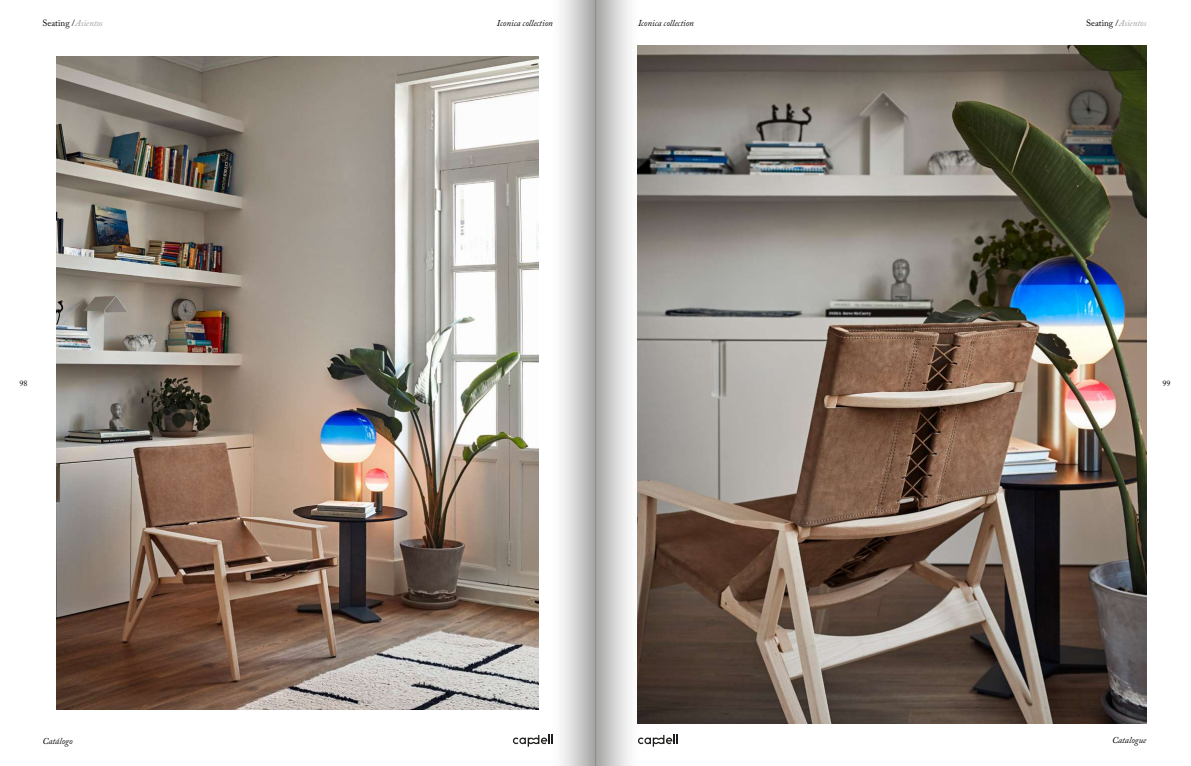
<style>
.page{position:relative;width:1191px;height:766px;background:#fff}
.page>*{position:absolute;margin:0;border:0;box-sizing:border-box;transform-origin:0 0}
.t1{font:italic 9px "Adobe Caslon Pro";color:#000}
.t2{font:9px "Adobe Caslon Pro";color:#000}
.t3{font:8px "Adobe Caslon Pro";color:#000}
.s1{font-style:italic;color:#9d9d9c}
</style>
<div class="page">
<img style="left:562px;top:0;width:76px;height:765px">
<img style="left:57px;top:57px;width:482px;height:652px">
<img style="left:637px;top:45px;width:509px;height:678px">
<svg style="left:513px;top:734px;width:40px;height:12px"></svg>
<svg style="left:638px;top:734px;width:40px;height:12px"></svg>
<p class="t2" style="left:43px;top:17px;width:62px">Seating /<span class="s1">Asientos</span></p>
<p class="t2" style="left:1086px;top:17px;width:62px">Seating /<span class="s1">Asientos</span></p>
<p class="t1" style="left:497px;top:17px;width:57px">Iconica collection</p>
<p class="t1" style="left:638px;top:17px;width:57px">Iconica collection</p>
<p class="t3" style="left:20px;top:378px;width:9px">98</p>
<p class="t3" style="left:1162px;top:378px;width:9px">99</p>
<p class="t1" style="left:43px;top:735px;width:32px">Catálogo</p>
<p class="t1" style="left:1112px;top:734px;width:36px">Catalogue</p>
</div>
